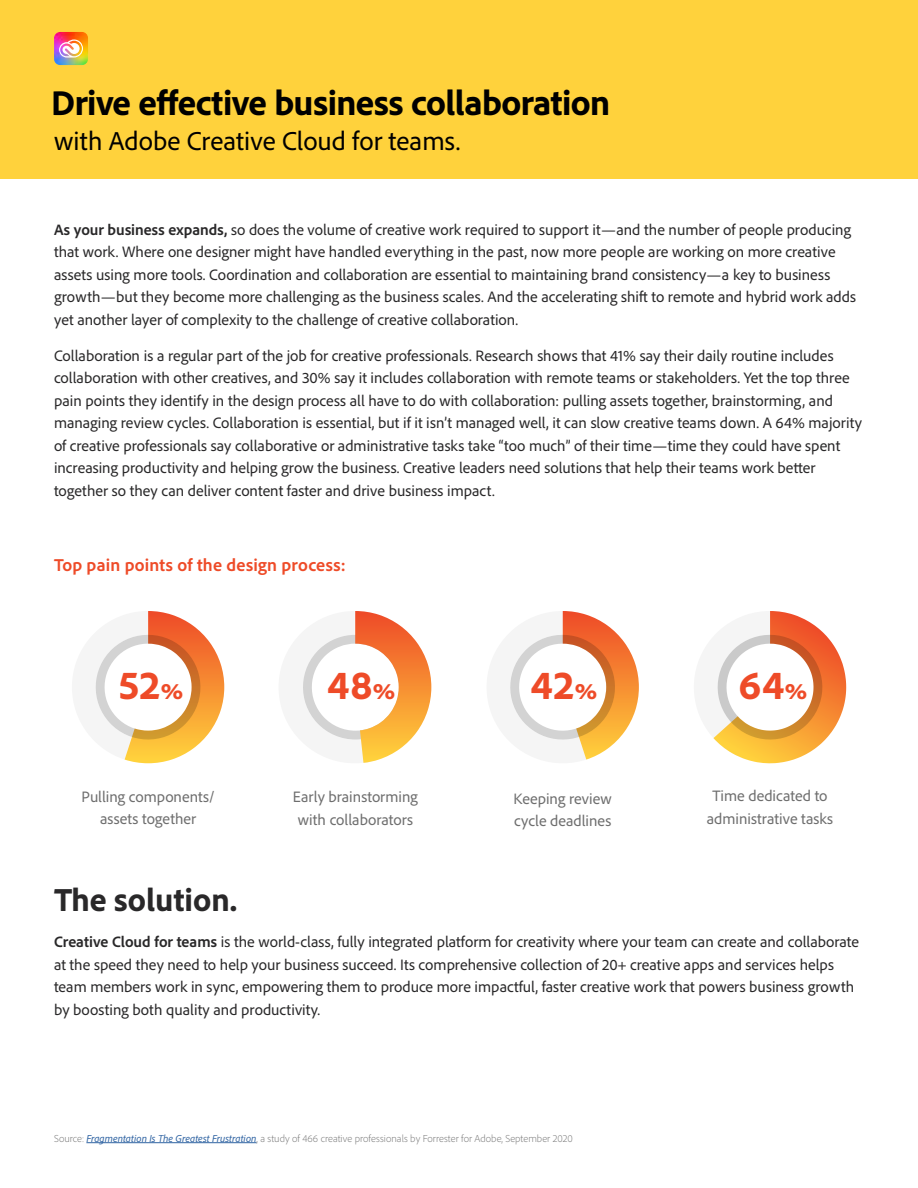
<style>
.page{position:relative;width:918px;height:1188px;background:#fff}
.page>*{position:absolute;margin:0;border:0;box-sizing:border-box;transform-origin:0 0}
.t1{font:800 41.4px "Adobe Clean";letter-spacing:.015em;color:#ee4b28}
.t2{font:800 36px "Adobe Clean";letter-spacing:-.015em;color:#000}
.t3{font:800 33px "Adobe Clean";color:#292829}
.t4{font:27px "Adobe Clean";letter-spacing:.005em;color:#000}
.t5{font:700 18px "Adobe Clean";letter-spacing:.01em;color:#ee4b28}
.t6{font:15.75px/22.5px "Adobe Clean";color:#292829}
.t7{font:15.75px/22.5px "Adobe Clean";color:#6e6e6e;text-align:center}
.t8{font:300 10.5px "Adobe Clean";letter-spacing:.005em;color:#757575}
.s1{font-weight:700}
.s2{font-size:27.15px}
.s3{font-weight:400;font-style:italic;color:#2f63a2}
</style>
<div class="page">
<div style="left:0;top:0;width:918px;height:178px;background:#ffd23c"></div>
<img style="left:54px;top:32px;width:34px;height:33px">
<svg style="left:59px;top:39px;width:24px;height:19px"></svg>
<hr style="left:86px;top:1142px;width:171px;height:1px;background:#2f63a2">
<svg style="left:95px;top:611px;width:129px;height:152px"></svg>
<svg style="left:510px;top:611px;width:129px;height:149px"></svg>
<svg style="left:713px;top:611px;width:115px;height:153px"></svg>
<svg style="left:303px;top:611px;width:128px;height:152px"></svg>
<h2 class="t2" style="left:51px;top:79px;width:561px">Drive effective business collaboration</h2>
<h3 class="t4" style="left:54px;top:124px;width:408px">with Adobe Creative Cloud for teams.</h3>
<p class="t6" style="left:54px;top:218px;width:804px"><span class="s1">As your business expands,</span> so does the volume of creative work required to support it—and the number of people producing that work. Where one designer might have handled everything in the past, now more people are working on more creative assets using more tools. Coordination and collaboration are essential to maintaining brand consistency—a key to business growth—but they become more challenging as the business scales. And the accelerating shift to remote and hybrid work adds yet another layer of complexity to the challenge of creative collaboration.</p>
<p class="t6" style="left:54px;top:344px;width:809px">Collaboration is a regular part of the job for creative professionals. Research shows that 41% say their daily routine includes collaboration with other creatives, and 30% say it includes collaboration with remote teams or stakeholders. Yet the top three pain points they identify in the design process all have to do with collaboration: pulling assets together, brainstorming, and managing review cycles. Collaboration is essential, but if it isn’t managed well, it can slow creative teams down. A 64% majority of creative professionals say collaborative or administrative tasks take “too much” of their time—time they could have spent increasing productivity and helping grow the business. Creative leaders need solutions that help their teams work better together so they can deliver content faster and drive business impact.</p>
<p class="t5" style="left:54px;top:553px;width:293px">Top pain points of the design process:</p>
<h1 class="t1" style="left:119px;top:658px;width:66px">52<span class="s2">%</span></h1>
<h1 class="t1" style="left:327px;top:658px;width:70px">48<span class="s2">%</span></h1>
<h1 class="t1" style="left:530px;top:658px;width:69px">42<span class="s2">%</span></h1>
<h1 class="t1" style="left:738px;top:658px;width:71px">64<span class="s2">%</span></h1>
<p class="t7" style="left:82px;top:784px;width:134px">Pulling components/ assets together</p>
<p class="t7" style="left:293px;top:785px;width:127px">Early brainstorming with collaborators</p>
<p class="t7" style="left:514px;top:787px;width:100px;text-align:left">Keeping review cycle deadlines</p>
<p class="t7" style="left:707px;top:784px;width:128px">Time dedicated to administrative tasks</p>
<h3 class="t3" style="left:54px;top:878px;width:185px">The solution.</h3>
<p class="t6" style="left:54px;top:930px;width:807px"><span class="s1">Creative Cloud for teams</span> is the world-class, fully integrated platform for creativity where your team can create and collaborate at the speed they need to help your business succeed. Its comprehensive collection of 20+ creative apps and services helps team members work in sync, empowering them to produce more impactful, faster creative work that powers business growth by boosting both quality and productivity.</p>
<p class="t8" style="left:54px;top:1132px;width:520px">Source: <span class="s3">Fragmentation Is The Greatest Frustration</span>, a study of 466 creative professionals by Forrester for Adobe, September 2020</p>
</div>
